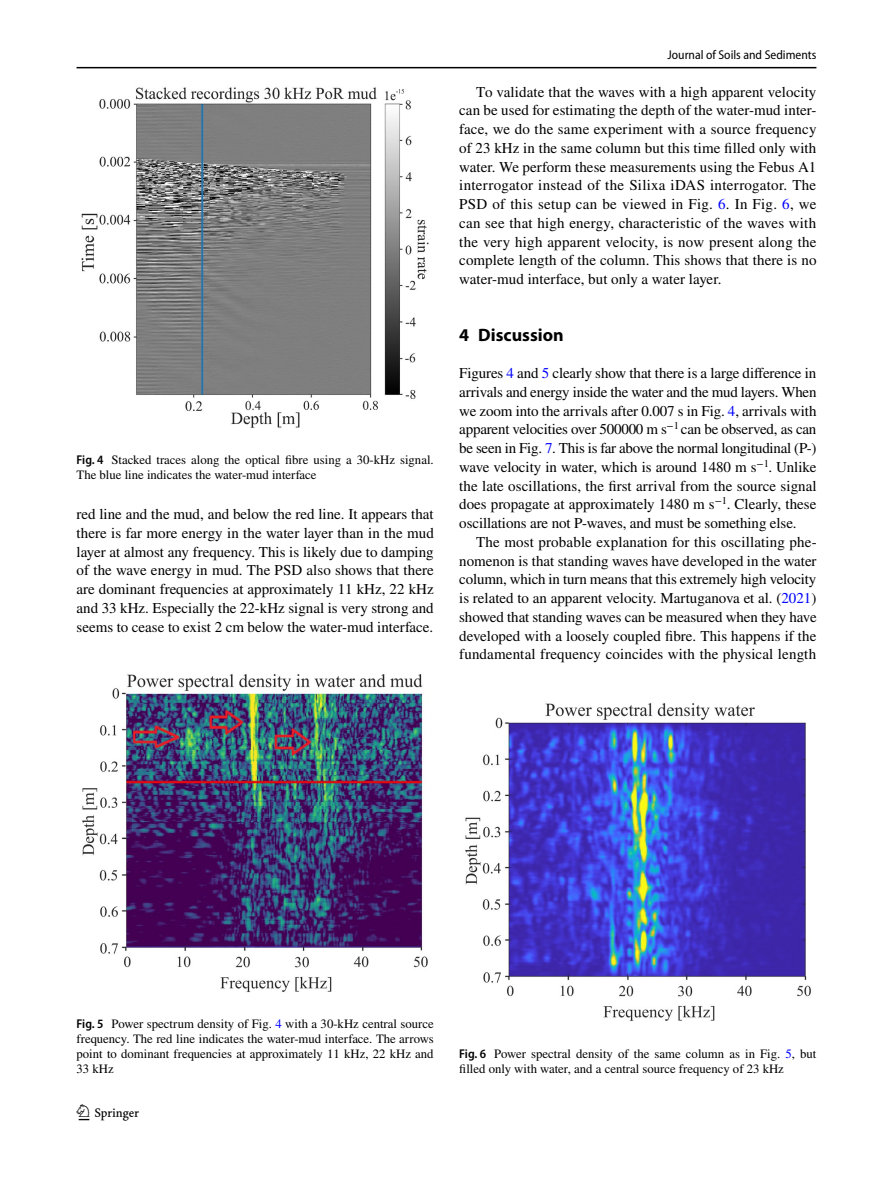
<style>
.page{position:relative;width:893px;height:1187px;background:#fff}
.page>*{position:absolute;margin:0;border:0;box-sizing:border-box;transform-origin:0 0}
.t1{font:22.5px "Springnew Regular 2";color:#000}
.t2{font:700 18px "Myriad Pro";color:#000}
.t3{font:15px/18.8px "STIX";color:#000;text-align:justify}
.t4{font:12.75px/15px "STIX";color:#000}
.t5{font:semi-condensed 12.75px "Myriad Pro";color:#000}
.s1{font-family:"Myriad Pro";font-weight:600;font-stretch:semi-condensed}
.s2{color:#00f}
</style>
<div class="page">
<hr style="left:77px;top:67px;width:739px;height:1px;background:#000">
<img style="left:81px;top:87px;width:348px;height:341px">
<img style="left:82px;top:674px;width:346px;height:319px">
<img style="left:465px;top:703px;width:346px;height:318px">
<p class="t4" style="left:77px;top:452px;width:359px"><span class="s1">Fig. 4</span> Stacked traces along the optical fibre using a 30-kHz signal.<br>The blue line indicates the water-mud interface</p>
<p class="t3" style="left:77px;top:505px;width:359px">red line and the mud, and below the red line. It appears that there is far more energy in the water layer than in the mud layer at almost any frequency. This is likely due to damping of the wave energy in mud. The PSD also shows that there are dominant frequencies at approximately 11 kHz, 22 kHz and 33 kHz. Especially the 22-kHz signal is very strong and seems to cease to exist 2 cm below the water-mud interface.</p>
<p class="t5" style="left:668px;top:48px;width:150px">Journal of Soils and Sediments</p>
<p class="t3" style="left:459px;top:83px;width:359px;text-indent:17px">To validate that the waves with a high apparent velocity can be used for estimating the depth of the water-mud inter&shy;face, we do the same experiment with a source frequency of 23 kHz in the same column but this time filled only with water. We perform these measurements using the Febus A1 interrogator instead of the Silixa iDAS interrogator. The PSD of this setup can be viewed in Fig. <span class="s2">6</span>. In Fig. <span class="s2">6</span>, we can see that high energy, characteristic of the waves with the very high apparent velocity, is now present along the complete length of the column. This shows that there is no water-mud interface, but only a water layer.</p>
<p class="t2" style="left:459px;top:323px;width:106px">4 Discussion</p>
<p class="t3" style="left:459px;top:364px;width:359px">Figures <span class="s2">4</span> and <span class="s2">5</span> clearly show that there is a large difference in arrivals and energy inside the water and the mud layers. When we zoom into the arrivals after 0.007 s in Fig. <span class="s2">4</span>, arrivals with apparent velocities over 500000 m s<sup>−</sup><sup>1</sup> can be observed, as can be seen in Fig. <span class="s2">7</span>. This is far above the normal longitudinal (P-) wave velocity in water, which is around 1480 m s<sup>−</sup><sup>1</sup>. Unlike the late oscillations, the first arrival from the source signal does propagate at approximately 1480 m s<sup>−</sup><sup>1</sup>. Clearly, these oscillations are not P-waves, and must be something else.</p>
<p class="t3" style="left:459px;top:533px;width:359px;text-indent:17px">The most probable explanation for this oscillating phe&shy;nomenon is that standing waves have developed in the water column, which in turn means that this extremely high velocity is related to an apparent velocity. Martuganova et al. (<span class="s2">2021</span>) showed that standing waves can be measured when they have developed with a loosely coupled fibre. This happens if the fundamental frequency coincides with the physical length</p>
<p class="t4" style="left:77px;top:1017px;width:359px;text-align:justify"><span class="s1">Fig. 5</span> Power spectrum density of Fig. <span class="s2">4</span> with a 30-kHz central source frequency. The red line indicates the water-mud interface. The arrows point to dominant frequencies at approximately 11 kHz, 22 kHz and 33 kHz</p>
<h1 class="t1" style="left:79px;top:1104px;width:62px">1 3</h1>
<p class="t4" style="left:459px;top:1046px;width:359px"><span class="s1">Fig. 6</span> Power spectral density of the same column as in Fig. <span class="s2">5</span>, but filled only with water, and a central source frequency of 23 kHz</p>
</div>
